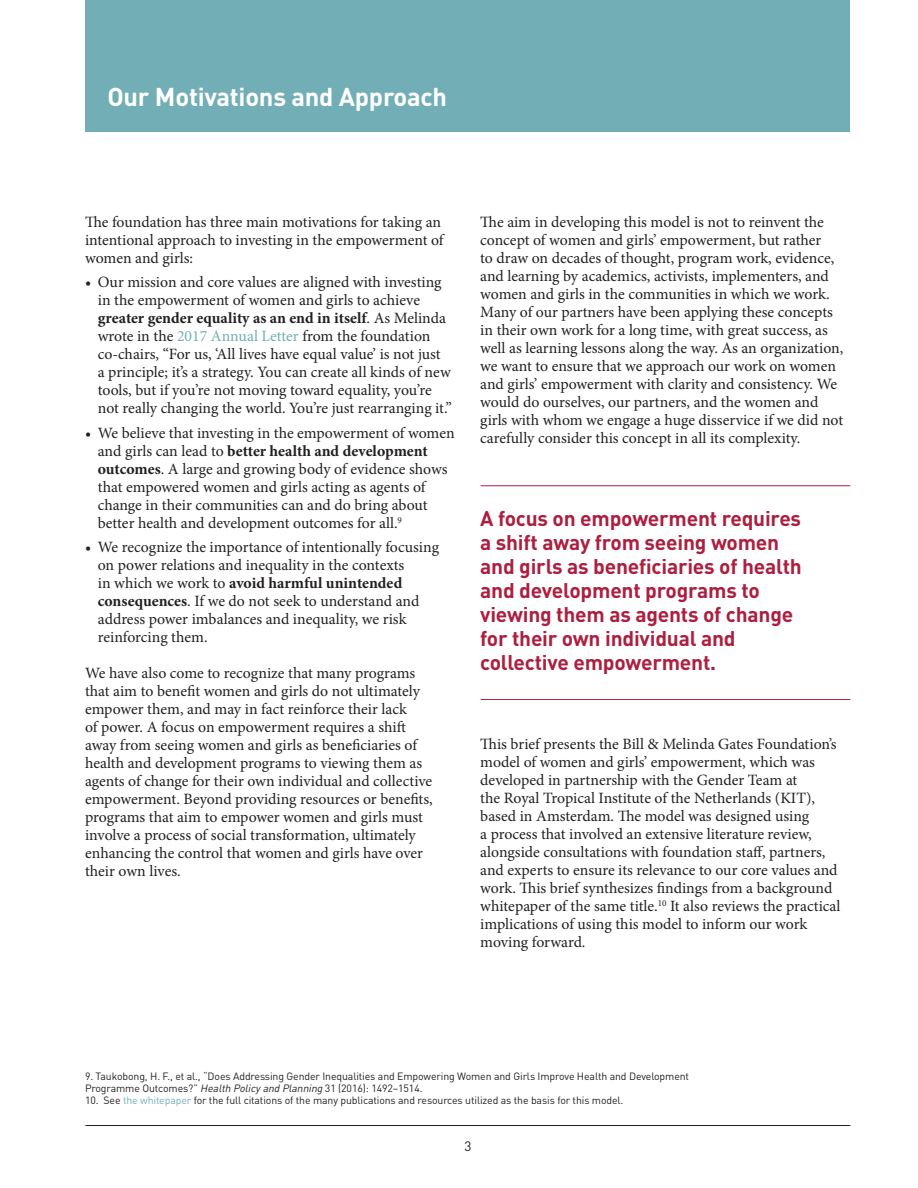
<style>
.page{position:relative;width:918px;height:1188px;background:#fff}
.page>*{position:absolute;margin:0;border:0;box-sizing:border-box;transform-origin:0 0}
.t1{font:700 25.5px "DIN";letter-spacing:-.01em;color:#fff}
.t2{font:700 21px/24px "DIN";letter-spacing:-.01em;color:#ad1f40}
.t3{font:15.75px/18px "Minion Pro";letter-spacing:-.005em;color:#231f20}
.t4{font:13.5px "DIN";color:#231f20}
.t5{font:10.5px/12px "DIN";letter-spacing:-.01em;color:#231f20}
.s1{font-weight:700}
.s2{color:#72aeb6}
.s3{font-style:italic}
</style>
<div class="page">
<hr style="left:85px;top:1125px;width:765px;height:1px;background:#231f20">
<div style="left:85px;top:0;width:765px;height:131px;background:#72aeb6"></div>
<hr style="left:481px;top:485px;width:369px;height:1px;background:#ad1f40">
<hr style="left:481px;top:699px;width:369px;height:1px;background:#ad1f40">
<h1 class="t1" style="left:107px;top:80px;width:341px">Our Motivations and Approach</h1>
<p class="t3" style="left:85px;top:213px;width:360px">The foundation has three main motivations for taking an intentional approach to investing in the empowerment of women and girls:</p>
<p class="t3" style="left:98px;top:273px;width:356px;text-indent:-13px">• Our mission and core values are aligned with investing in the empowerment of women and girls to achieve <span class="s1">greater gender equality as an end in itself</span>. As Melinda wrote in the <span class="s2">2017 Annual Letter</span> from the foundation co-chairs, “For us, ‘All lives have equal value’ is not just<br>a principle; it’s a strategy. You can create all kinds of new tools, but if you’re not moving toward equality, you’re not really changing the world. You’re just rearranging it.”</p>
<p class="t3" style="left:98px;top:424px;width:358px;text-indent:-13px">• We believe that investing in the empowerment of women and girls can lead to <span class="s1">better health and development outcomes</span>. A large and growing body of evidence shows that empowered women and girls acting as agents of change in their communities can and do bring about better health and development outcomes for all.<sup>9</sup></p>
<p class="t3" style="left:98px;top:538px;width:343px;text-indent:-13px">• We recognize the importance of intentionally focusing on power relations and inequality in the contexts<br>in which we work to <span class="s1">avoid harmful unintended consequences</span>. If we do not seek to understand and address power imbalances and inequality, we risk reinforcing them.</p>
<p class="t3" style="left:85px;top:664px;width:349px">We have also come to recognize that many programs that aim to benefit women and girls do not ultimately empower them, and may in fact reinforce their lack<br>of power. A focus on empowerment requires a shift away from seeing women and girls as beneficiaries of health and development programs to viewing them as agents of change for their own individual and collective empowerment. Beyond providing resources or benefits, programs that aim to empower women and girls must involve a process of social transformation, ultimately enhancing the control that women and girls have over their own lives.</p>
<p class="t3" style="left:480px;top:213px;width:365px">The aim in developing this model is not to reinvent the concept of women and girls’ empowerment, but rather<br>to draw on decades of thought, program work, evidence, and learning by academics, activists, implementers, and women and girls in the communities in which we work.<br>Many of our partners have been applying these concepts in their own work for a long time, with great success, as well as learning lessons along the way. As an organization, we want to ensure that we approach our work on women and girls’ empowerment with clarity and consistency. We would do ourselves, our partners, and the women and girls with whom we engage a huge disservice if we did not carefully consider this concept in all its complexity.</p>
<h2 class="t2" style="left:480px;top:506px;width:323px">A focus on empowerment requires a shift away from seeing women and girls as beneficiaries of health and development programs to viewing them as agents of change for their own individual and collective empowerment.</h2>
<p class="t3" style="left:480px;top:735px;width:362px">This brief presents the Bill &amp; Melinda Gates Foundation’s model of women and girls’ empowerment, which was developed in partnership with the Gender Team at<br>the Royal Tropical Institute of the Netherlands (KIT), based in Amsterdam. The model was designed using<br>a process that involved an extensive literature review, alongside consultations with foundation staff, partners, and experts to ensure its relevance to our core values and work. This brief synthesizes findings from a background whitepaper of the same title.<sup>10</sup> It also reviews the practical implications of using this model to inform our work moving forward.</p>
<p class="t5" style="left:85px;top:1070px;width:606px">9. Taukobong, H. F., et al., “Does Addressing Gender Inequalities and Empowering Women and Girls Improve Health and Development<br>Programme Outcomes?” <span class="s3">Health Policyand Planning</span> 31 (2016): 1492–1514.</p>
<p class="t5" style="left:85px;top:1094px;width:540px">10. See <span class="s2">the whitepaper</span> for the full citations of the many publications and resources utilized as the basis for this model.</p>
<p class="t4" style="left:464px;top:1138px;width:9px">3</p>
</div>
